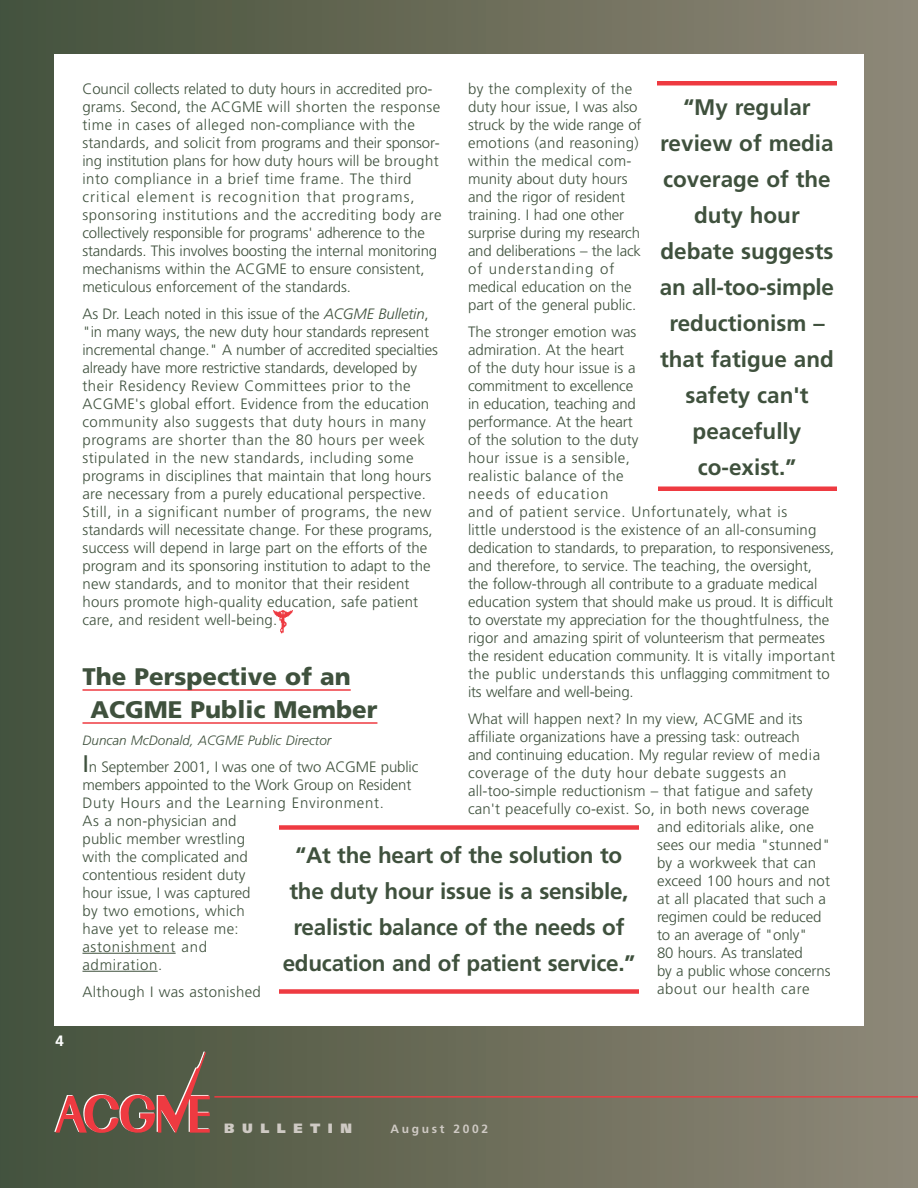
<style>
.page{position:relative;width:918px;height:1188px;background:#fff}
.page>*{position:absolute;margin:0;border:0;box-sizing:border-box;transform-origin:0 0}
.t1{font:900 24px/33px "Frutiger";color:#3f513d}
.t2{font:700 22.5px/36px "Frutiger";letter-spacing:-.01em;color:#3f513d;text-align:center}
.t3{font:300 15px/18px "Frutiger";color:#3f513d}
.t4{font:300 15px "Frutiger";letter-spacing:.035em;color:#3f513d}
.t5{font:300 15px "Frutiger";letter-spacing:.02em;color:#3f513d}
.t6{font:300 15px "Frutiger";letter-spacing:.045em;color:#3f513d}
.t7{font:700 15px "Frutiger";color:#fff}
.t8{font:italic 300 13.5px "Frutiger";color:#3f513d}
.t9{font:900 13.5px "Frutiger";letter-spacing:.555em;color:#cfcac4}
.t10{font:700 12px "Frutiger";letter-spacing:.22em;color:#cfcac4}
.s1{font-style:italic}
.s2{font-weight:400;font-size:24px}
</style>
<div class="page">
<div style="left:0;top:0;width:918px;height:1188px;background:linear-gradient(to right,#44513b,#8f8777)"></div>
<hr style="left:214px;top:1096px;width:704px;height:2px;background:#ee3a41">
<div style="left:54px;top:54px;width:810px;height:972px;background:#fff"></div>
<svg style="left:54px;top:1052px;width:156px;height:82px;background:#77594b"></svg>
<hr style="left:82px;top:689px;width:269px;height:2px;background:#ee3a41">
<hr style="left:82px;top:722px;width:295px;height:2px;background:#ee3a41">
<hr style="left:82px;top:953px;width:94px;height:1px;background:#3f513d">
<hr style="left:82px;top:971px;width:76px;height:1px;background:#3f513d">
<div style="left:279px;top:825px;width:360px;height:5px;background:#ee3a41"></div>
<div style="left:279px;top:989px;width:360px;height:5px;background:#ee3a41"></div>
<div style="left:657px;top:81px;width:180px;height:5px;background:#ee3a41"></div>
<div style="left:658px;top:486px;width:179px;height:5px;background:#ee3a41"></div>
<img style="left:274px;top:610px;width:19px;height:24px">
<p class="t7" style="left:56px;top:1035px;width:10px">4</p>
<p class="t3" style="left:468px;top:81px;width:175px">by the complexity of the duty hour issue, I was also struck by the wide range of emotions (and reasoning) within the medical com&shy;munity about duty hours and the rigor of resident training. I had one other surprise during my research and deliberations – the lack of understanding of medical education on the part of the general public.</p>
<p class="t3" style="left:468px;top:324px;width:369px">The stronger emotion was<br>admiration. At the heart<br>of the duty hour issue is a<br>commitment to excellence<br>in education, teaching and<br>performance. At the heart<br>of the solution to the duty<br>hour issue is a sensible,<br>realistic balance of the<br>needs of education<br>and of patient service. Unfortunately, what is<br>little understood is the existence of an all-consuming dedication to standards, to preparation, to responsiveness, and therefore, to service. The teaching, the oversight, the follow-through all contribute to a graduate medical education system that should make us proud. It is difficult to overstate my appreciation for the thoughtfulness, the rigor and amazing spirit of volunteerism that permeates the resident education community. It is vitally important the public understands this unflagging commitment to its welfare and well-being.</p>
<p class="t3" style="left:468px;top:711px;width:336px">What will happen next? In my view, ACGME and its</p>
<p class="t3" style="left:468px;top:729px;width:333px">affiliate organizations have a pressing task: outreach</p>
<p class="t3" style="left:468px;top:747px;width:354px">and continuing education. My regular review of media</p>
<p class="t4" style="left:468px;top:767px;width:320px">coverage of the duty hour debate suggests an</p>
<p class="t3" style="left:468px;top:783px;width:346px">all-too-simple reductionism – that fatigue and safety</p>
<p class="t3" style="left:468px;top:801px;width:343px">can't peacefully co-exist. So, in both news coverage</p>
<p class="t3" style="left:657px;top:819px;width:158px">and editorials alike, one</p>
<p class="t3" style="left:657px;top:837px;width:175px">sees our media "stunned"</p>
<p class="t3" style="left:657px;top:855px;width:161px">by a workweek that can</p>
<p class="t3" style="left:657px;top:873px;width:175px">exceed 100 hours and not</p>
<p class="t3" style="left:657px;top:891px;width:170px">at all placated that such a</p>
<p class="t3" style="left:657px;top:909px;width:166px">regimen could be reduced</p>
<p class="t3" style="left:657px;top:927px;width:152px">to an average of "only"</p>
<p class="t3" style="left:657px;top:945px;width:147px">80 hours. As translated</p>
<p class="t3" style="left:657px;top:963px;width:175px">by a public whose concerns</p>
<p class="t6" style="left:657px;top:983px;width:154px">about our health care</p>
<p class="t3" style="left:82px;top:81px;width:361px">Council collects related to duty hours in accredited pro&shy;grams. Second, the ACGME will shorten the response time in cases of alleged non-compliance with the standards, and solicit from programs and their sponsor&shy;ing institution plans for how duty hours will be brought into compliance in a brief time frame. The third critical element is recognition that programs, sponsoring institutions and the accrediting body are collectively responsible for programs' adherence to the standards. This involves boosting the internal monitoring mechanisms within the ACGME to ensure consistent, meticulous enforcement of the standards.</p>
<p class="t3" style="left:82px;top:306px;width:357px">As Dr. Leach noted in this issue of the <span class="s1">ACGME Bulletin</span>, "in many ways, the new duty hour standards represent incremental change." A number of accredited specialties already have more restrictive standards, developed by their Residency Review Committees prior to the ACGME's global effort. Evidence from the education community also suggests that duty hours in many programs are shorter than the 80 hours per week stipulated in the new standards, including some programs in disciplines that maintain that long hours are necessary from a purely educational perspective.<br>Still, in a significant number of programs, the new standards will necessitate change. For these programs, success will depend in large part on the efforts of the program and its sponsoring institution to adapt to the new standards, and to monitor that their resident hours promote high-quality education, safe patient care, and resident well-being.</p>
<h1 class="t1" style="left:91px;top:662px;width:288px;text-indent:-8px">The Perspective of an<br>ACGME Public Member</h1>
<p class="t8" style="left:82px;top:735px;width:250px">Duncan McDonald, ACGME Public Director</p>
<p class="t3" style="left:82px;top:759px;width:337px"><span class="s2">I</span>n September 2001, I was one of two ACGME public members appointed to the Work Group on Resident<br>Duty Hours and the Learning Environment.<br>As a non-physician and<br>public member wrestling<br>with the complicated and<br>contentious resident duty<br>hour issue, I was captured<br>by two emotions, which<br>have yet to release me:<br>astonishment and<br>admiration.</p>
<p class="t5" style="left:83px;top:986px;width:180px">Although I was astonished</p>
<h2 class="t2" style="left:660px;top:91px;width:176px">“My regular review of media coverage of the duty hour debate suggests an all-too-simple reductionism – that fatigue and safety can't peacefully co-exist.”</h2>
<h2 class="t2" style="left:283px;top:839px;width:354px">“At the heart of the solution to the duty hour issue is a sensible, realistic balance of the needs of education and of patient service.”</h2>
<p class="t9" style="left:224px;top:1123px;width:129px">BULLETIN</p>
<p class="t10" style="left:390px;top:1124px;width:99px">August 2002</p>
</div>
